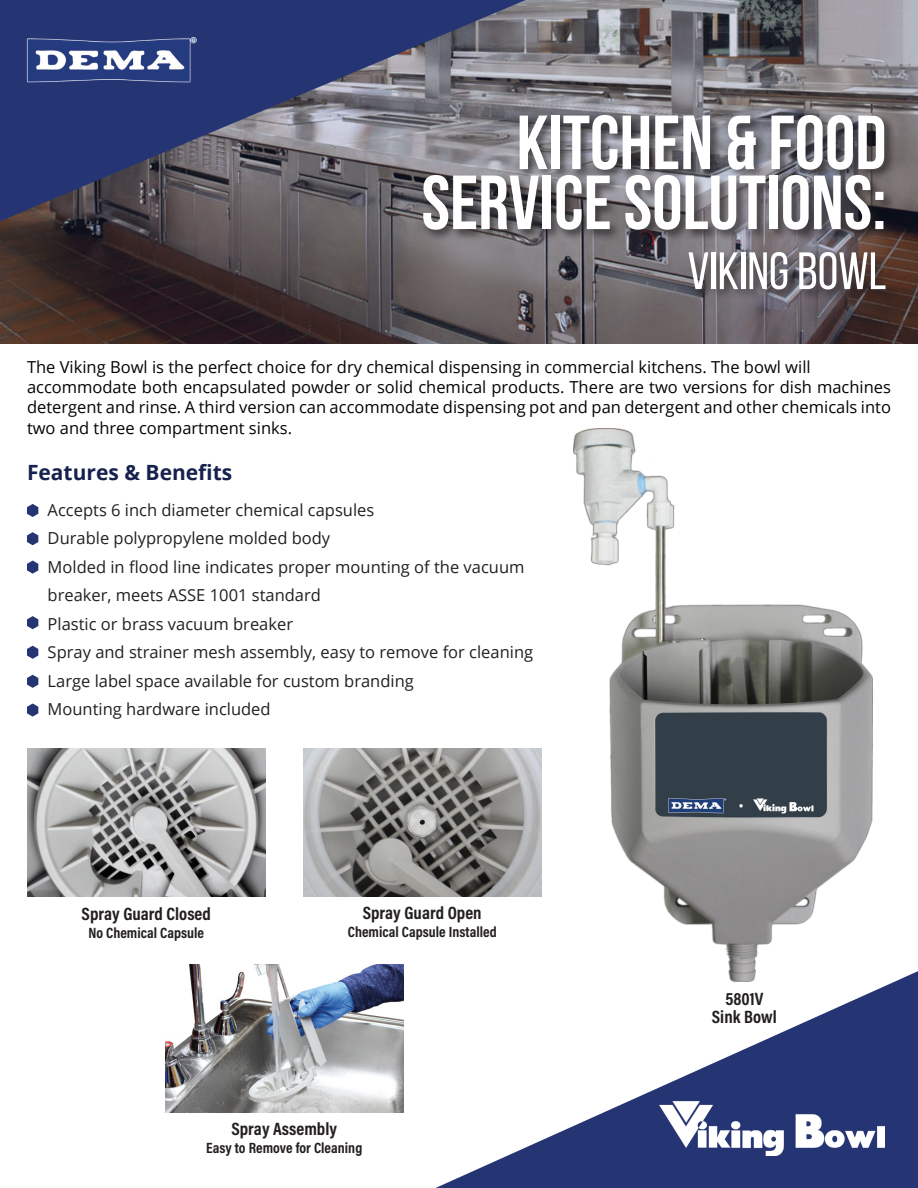
<style>
.page{position:relative;width:918px;height:1188px;background:#fff}
.page>*{position:absolute;margin:0;border:0;box-sizing:border-box;transform-origin:0 0}
.t1{font:700 76.5px/60px "Bebas Neue";color:#fff;text-align:right}
.t2{font:52.5px "Bebas Neue";color:#fff}
.t3{font:700 21px "Open Sans";color:#17214e}
.t4{font:18px/18px "Acumin Variable Concept";color:#231f20;text-align:center}
.t5{font:16.5px/19.8px "Open Sans";color:#040503}
.t6{font:16.5px/28.5px "Open Sans";color:#231f20}
.t7{font:15px "Acumin Variable Concept";color:#231f20}
</style>
<div class="page">
<svg style="left:0;top:0;width:918px;height:343px;background:#5e5558"></svg>
<svg style="left:0;top:0;width:526px;height:221px;background:#4c5174"></svg>
<img style="left:26px;top:26px;width:172px;height:74px">
<svg style="left:436px;top:971px;width:482px;height:217px"></svg>
<div style="left:420px;top:112px;width:478px;height:190px;background:#231f20;opacity:.71"></div>
<img style="left:659px;top:1101px;width:225px;height:55px">
<img style="left:574px;top:429px;width:299px;height:553px">
<img style="left:165px;top:964px;width:239px;height:149px">
<img style="left:27px;top:748px;width:239px;height:148px">
<img style="left:303px;top:748px;width:239px;height:148px">
<svg style="left:27px;top:504px;width:11px;height:13px"></svg>
<svg style="left:27px;top:532px;width:11px;height:13px"></svg>
<svg style="left:27px;top:561px;width:11px;height:13px"></svg>
<svg style="left:27px;top:616px;width:11px;height:13px"></svg>
<svg style="left:27px;top:646px;width:11px;height:13px"></svg>
<svg style="left:27px;top:675px;width:11px;height:13px"></svg>
<svg style="left:27px;top:703px;width:11px;height:14px"></svg>
<h1 class="t1" style="left:421px;top:112px;width:467px">KITCHEN &amp; FOOD<br>SERVICE SOLUTIONS:</h1>
<h2 class="t2" style="left:687px;top:243px;width:201px">VIKING BOWL</h2>
<p class="t5" style="left:27px;top:357px;width:866px">The Viking Bowl is the perfect choice for dry chemical dispensing in commercial kitchens. The bowl will accommodate both encapsulated powder or solid chemical products. There are two versions for dish machines detergent and rinse. A third version can accommodate dispensing pot and pan detergent and other chemicals into</p>
<p class="t5" style="left:27px;top:418px;width:267px">two and three compartment sinks.</p>
<p class="t3" style="left:27px;top:458px;width:207px">Features &amp; Benefits</p>
<p class="t6" style="left:48px;top:495px;width:487px">Accepts 6 inch diameter chemical capsules<br>Durable polypropylene molded body<br>Molded in flood line indicates proper mounting of the vacuum breaker, meets ASSE 1001 standard<br>Plastic or brass vacuum breaker<br>Spray and strainer mesh assembly, easy to remove for cleaning Large label space available for custom branding<br>Mounting hardware included</p>
<p class="t4" style="left:82px;top:904px;width:131px">Spray Guard Closed</p>
<p class="t7" style="left:88px;top:922px;width:117px">No Chemical Capsule</p>
<p class="t4" style="left:363px;top:903px;width:120px">Spray Guard Open</p>
<p class="t7" style="left:348px;top:921px;width:150px">Chemical Capsule Installed</p>
<p class="t4" style="left:232px;top:1119px;width:107px">Spray Assembly</p>
<p class="t7" style="left:206px;top:1138px;width:158px">Easy to Remove for Cleaning</p>
<p class="t4" style="left:712px;top:989px;width:66px">5801V<br>Sink Bowl</p>
</div>
